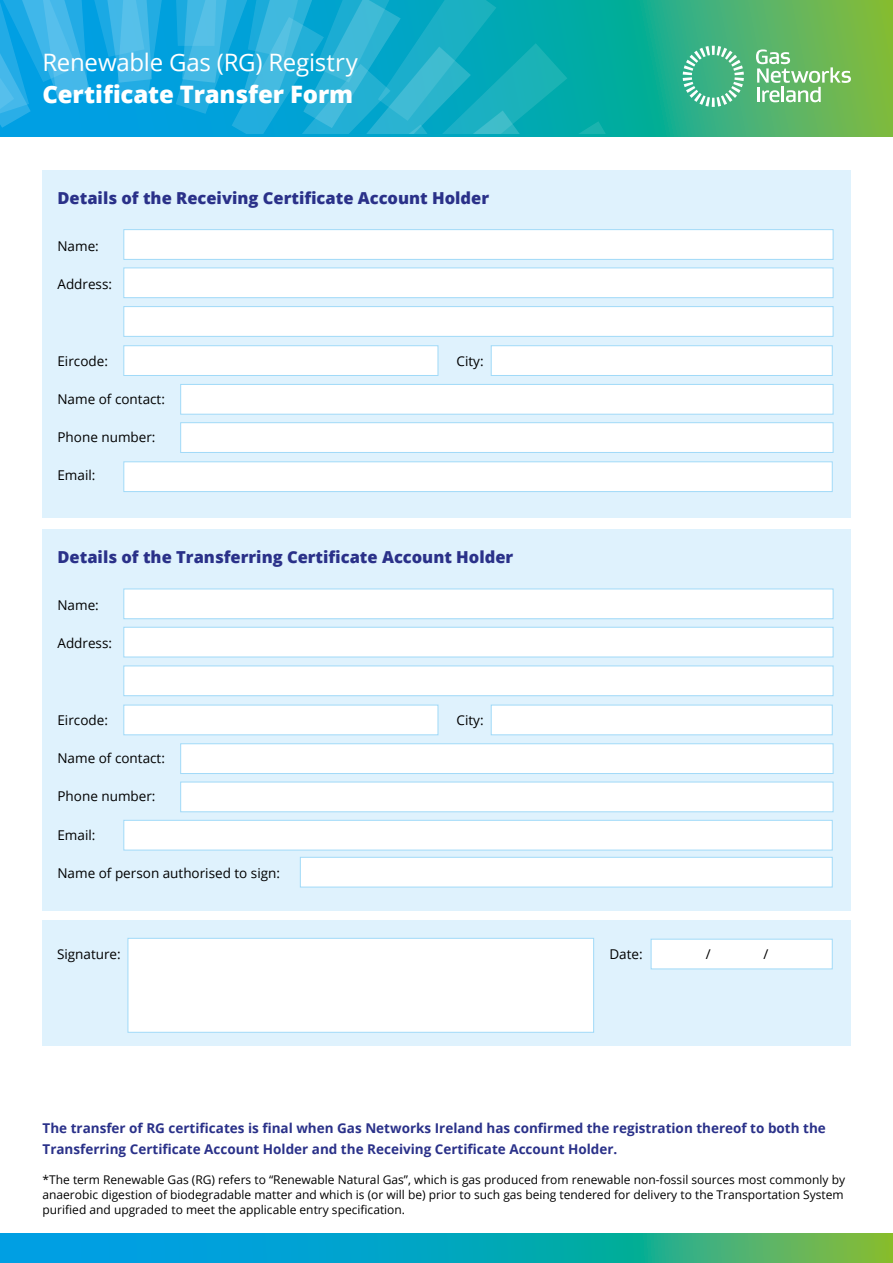
<style>
.page{position:relative;width:893px;height:1263px;background:#fff}
.page>*{position:absolute;margin:0;border:0;box-sizing:border-box;transform-origin:0 0}
.t1{font:24px/31.5px "Open Sans";letter-spacing:-.01em;color:#fff}
.t2{font:800 16.5px "Open Sans";color:#2a3189}
.t3{font:700 13.5px/21px "Open Sans";color:#2a3189}
.t4{font:13.5px "Open Sans";color:#000}
.t5{font:12px/15px "Open Sans";color:#000;text-align:justify}
.s1{font-weight:800}
</style>
<div class="page">
<div style="left:43px;top:529px;width:808px;height:382px;background:#dff2fd"></div>
<div style="left:43px;top:921px;width:808px;height:125px;background:#dff2fd"></div>
<div style="left:128px;top:938px;width:466px;height:95px;background:#fff;border:1px solid #a1daf8"></div>
<div style="left:651px;top:939px;width:182px;height:30px;background:#fff;border:1px solid #a1daf8"></div>
<div style="left:491px;top:705px;width:342px;height:30px;background:#fff;border:1px solid #a1daf8"></div>
<div style="left:43px;top:170px;width:808px;height:348px;background:#dff2fd"></div>
<div style="left:491px;top:345px;width:342px;height:31px;background:#fff;border:1px solid #a1daf8"></div>
<div style="left:300px;top:857px;width:533px;height:30px;background:#fff;border:1px solid #a1daf8"></div>
<div style="left:123px;top:820px;width:710px;height:30px;background:#fff;border:1px solid #a1daf8"></div>
<div style="left:123px;top:461px;width:710px;height:31px;background:#fff;border:1px solid #a1daf8"></div>
<div style="left:123px;top:705px;width:315px;height:30px;background:#fff;border:1px solid #a1daf8"></div>
<div style="left:123px;top:345px;width:315px;height:31px;background:#fff;border:1px solid #a1daf8"></div>
<div style="left:180px;top:782px;width:653px;height:30px;background:#fff;border:1px solid #a1daf8"></div>
<div style="left:180px;top:422px;width:653px;height:31px;background:#fff;border:1px solid #a1daf8"></div>
<div style="left:123px;top:665px;width:710px;height:31px;background:#fff;border:1px solid #a1daf8"></div>
<div style="left:123px;top:306px;width:710px;height:31px;background:#fff;border:1px solid #a1daf8"></div>
<div style="left:123px;top:627px;width:710px;height:30px;background:#fff;border:1px solid #a1daf8"></div>
<div style="left:123px;top:267px;width:710px;height:31px;background:#fff;border:1px solid #a1daf8"></div>
<div style="left:180px;top:743px;width:653px;height:31px;background:#fff;border:1px solid #a1daf8"></div>
<div style="left:180px;top:384px;width:653px;height:31px;background:#fff;border:1px solid #a1daf8"></div>
<div style="left:123px;top:589px;width:710px;height:30px;background:#fff;border:1px solid #a1daf8"></div>
<div style="left:123px;top:229px;width:710px;height:31px;background:#fff;border:1px solid #a1daf8"></div>
<svg style="left:0;top:0;width:893px;height:136px;background:#55b36a"></svg>
<svg style="left:597px;top:0;width:77px;height:133px;background:#07ad97"></svg>
<svg style="left:510px;top:0;width:87px;height:133px;background:#06acac"></svg>
<svg style="left:0;top:0;width:510px;height:133px;background:#1eacd8"></svg>
<svg style="left:683px;top:46px;width:61px;height:61px;background:#62c099"></svg>
<svg style="left:756px;top:49px;width:95px;height:53px;background:#88c682"></svg>
<svg style="left:0;top:1233px;width:893px;height:30px;background:#18a8ad"></svg>
<p class="t1" style="left:43px;top:46px;width:317px">Renewable Gas (RG) Registry<br><span class="s1">Certificate Transfer Form</span></p>
<h4 class="t2" style="left:57px;top:185px;width:433px">Details of the Receiving Certificate Account Holder</h4>
<p class="t4" style="left:57px;top:237px;width:43px">Name:</p>
<p class="t4" style="left:57px;top:275px;width:56px">Address:</p>
<p class="t4" style="left:57px;top:351px;width:52px">Eircode:</p>
<p class="t4" style="left:456px;top:351px;width:29px">City:</p>
<p class="t4" style="left:57px;top:390px;width:109px">Name of contact:</p>
<p class="t4" style="left:57px;top:428px;width:100px">Phone number:</p>
<p class="t4" style="left:57px;top:466px;width:39px">Email:</p>
<h4 class="t2" style="left:57px;top:545px;width:457px">Details of the Transferring Certificate Account Holder</h4>
<p class="t4" style="left:57px;top:596px;width:43px">Name:</p>
<p class="t4" style="left:57px;top:634px;width:56px">Address:</p>
<p class="t4" style="left:57px;top:711px;width:52px">Eircode:</p>
<p class="t4" style="left:456px;top:711px;width:29px">City:</p>
<p class="t4" style="left:57px;top:749px;width:109px">Name of contact:</p>
<p class="t4" style="left:57px;top:787px;width:100px">Phone number:</p>
<p class="t4" style="left:57px;top:825px;width:39px">Email:</p>
<p class="t4" style="left:57px;top:864px;width:224px">Name of person authorised to sign:</p>
<p class="t4" style="left:57px;top:945px;width:65px">Signature:</p>
<p class="t4" style="left:609px;top:945px;width:35px">Date:</p>
<p class="t4" style="left:706px;top:945px;width:6px">/</p>
<p class="t4" style="left:763px;top:945px;width:6px">/</p>
<p class="t3" style="left:43px;top:1117px;width:785px">The transfer of RG certificates is final when Gas Networks Ireland has confirmed the registration thereof to both the<br>Transferring Certificate Account Holder and the Receiving Certificate Account Holder.</p>
<p class="t5" style="left:43px;top:1172px;width:804px">*The term Renewable Gas (RG) refers to “Renewable Natural Gas”, which is gas produced from renewable non-fossil sources most commonly by anaerobic digestion of biodegradable matter and which is (or will be) prior to such gas being tendered for delivery to the Transportation System purified and upgraded to meet the applicable entry specification.</p>
</div>
